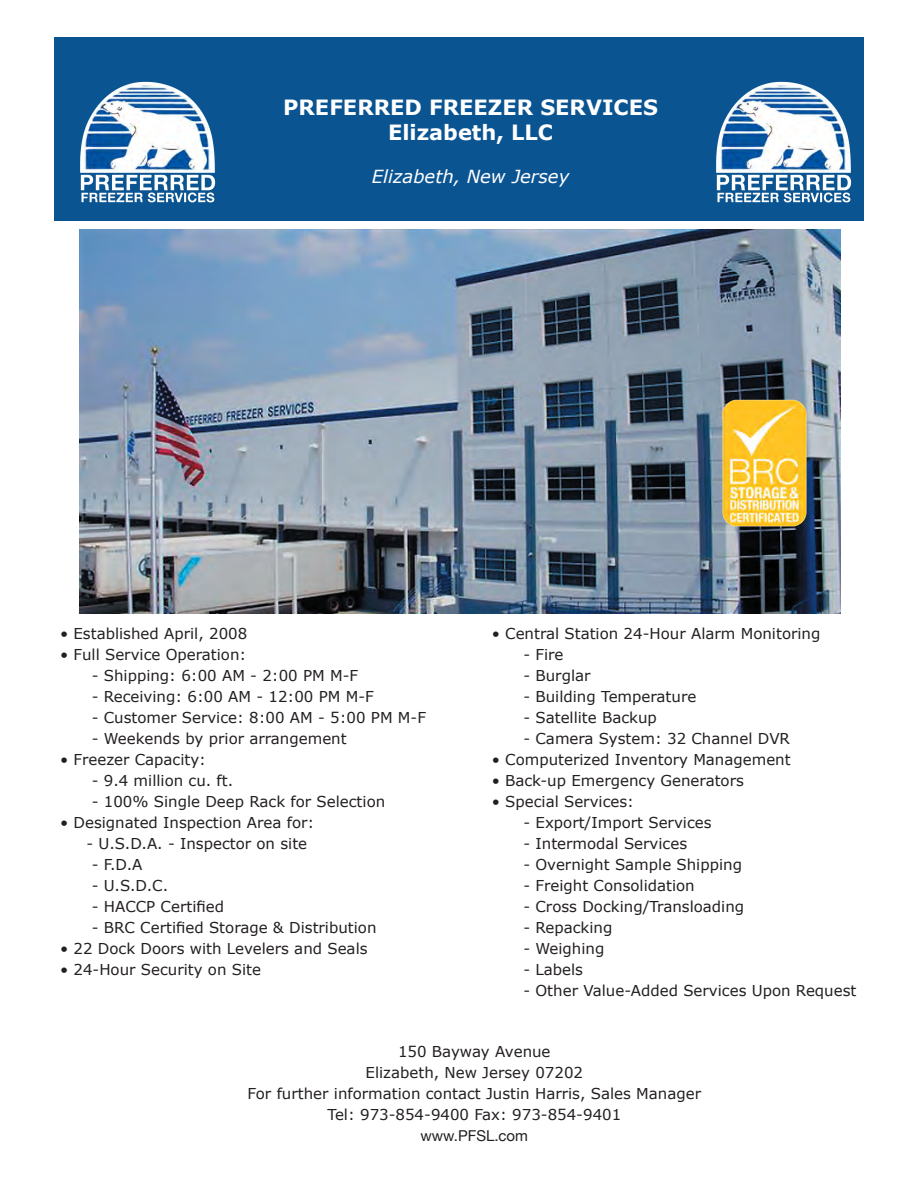
<style>
.page{position:relative;width:918px;height:1188px;background:#fff}
.page>*{position:absolute;margin:0;border:0;box-sizing:border-box;transform-origin:0 0}
.t1{font:700 21px "Verdana";color:#fff}
.t2{font:italic 18px "Verdana";color:#fff}
.t3{font:15px/21px "Verdana";color:#231f20;text-align:center}
.s1{font-family:"Helvetica Neue"}
</style>
<div class="page">
<img style="left:79px;top:229px;width:761px;height:385px">
<div style="left:54px;top:38px;width:810px;height:183px;background:#0b5492"></div>
<img style="left:80px;top:81px;width:136px;height:122px">
<img style="left:716px;top:81px;width:136px;height:122px">
<img style="left:701px;top:399px;width:127px;height:128px">
<p class="t1" style="left:283px;top:93px;width:376px">PREFERRED FREEZER SERVICES</p>
<p class="t1" style="left:388px;top:118px;width:167px">Elizabeth, LLC</p>
<p class="t2" style="left:372px;top:165px;width:199px">Elizabeth, New Jersey</p>
<p class="t3" style="left:60px;top:623px;width:189px">• Established April, 2008</p>
<p class="t3" style="left:60px;top:644px;width:188px">• Full Service Operation:</p>
<p class="t3" style="left:92px;top:665px;width:268px">- Shipping: 6:00 AM - 2:00 PM M-F</p>
<p class="t3" style="left:92px;top:686px;width:284px">- Receiving: 6:00 AM - 12:00 PM M-F</p>
<p class="t3" style="left:92px;top:707px;width:336px">- Customer Service: 8:00 AM - 5:00 PM M-F</p>
<p class="t3" style="left:92px;top:728px;width:256px">- Weekends by prior arrangement</p>
<p class="t3" style="left:60px;top:749px;width:148px">• Freezer Capacity:</p>
<p class="t3" style="left:92px;top:770px;width:143px">- 9.4 million cu. ft.</p>
<p class="t3" style="left:92px;top:791px;width:295px">- 100% Single Deep Rack for Selection</p>
<p class="t3" style="left:60px;top:812px;width:256px">• Designated Inspection Area for:</p>
<p class="t3" style="left:86px;top:833px;width:222px">- U.S.D.A. - Inspector on site</p>
<p class="t3" style="left:92px;top:854px;width:52px">- F.D.A</p>
<p class="t3" style="left:92px;top:875px;width:78px">- U.S.D.C.</p>
<p class="t3" style="left:92px;top:896px;width:134px">- HACCP Certified</p>
<p class="t3" style="left:92px;top:917px;width:286px">- BRC Certified Storage &amp; Distribution</p>
<p class="t3" style="left:60px;top:938px;width:309px">• 22 Dock Doors with Levelers and Seals</p>
<p class="t3" style="left:60px;top:959px;width:202px">• 24-Hour Security on Site</p>
<p class="t3" style="left:492px;top:623px;width:330px">• Central Station 24-Hour Alarm Monitoring</p>
<p class="t3" style="left:523px;top:644px;width:42px">- Fire</p>
<p class="t3" style="left:523px;top:665px;width:69px">- Burglar</p>
<p class="t3" style="left:523px;top:686px;width:174px">- Building Temperature</p>
<p class="t3" style="left:523px;top:707px;width:135px">- Satellite Backup</p>
<p class="t3" style="left:523px;top:728px;width:268px">- Camera System: 32 Channel DVR</p>
<p class="t3" style="left:492px;top:749px;width:300px">• Computerized Inventory Management</p>
<p class="t3" style="left:492px;top:770px;width:254px">• Back-up Emergency Generators</p>
<p class="t3" style="left:492px;top:791px;width:144px">• Special Services:</p>
<p class="t3" style="left:523px;top:812px;width:190px">- Export/Import Services</p>
<p class="t3" style="left:523px;top:833px;width:165px">- Intermodal Services</p>
<p class="t3" style="left:523px;top:854px;width:220px">- Overnight Sample Shipping</p>
<p class="t3" style="left:523px;top:875px;width:173px">- Freight Consolidation</p>
<p class="t3" style="left:523px;top:896px;width:222px">- Cross Docking/Transloading</p>
<p class="t3" style="left:523px;top:917px;width:91px">- Repacking</p>
<p class="t3" style="left:523px;top:938px;width:82px">- Weighing</p>
<p class="t3" style="left:523px;top:959px;width:61px">- Labels</p>
<p class="t3" style="left:523px;top:980px;width:335px">- Other Value-Added Services Upon Request</p>
<p class="t3" style="left:248px;top:1041px;width:455px">150 Bayway Avenue<br>Elizabeth, New Jersey 07202<br>For further information contact Justin Harris, Sales Manager</p>
<p class="t3" style="left:327px;top:1104px;width:295px">Tel: 973-854-9400 Fax: 973-854-9401 <span class="s1">www.PFSL.com</span></p>
</div>
